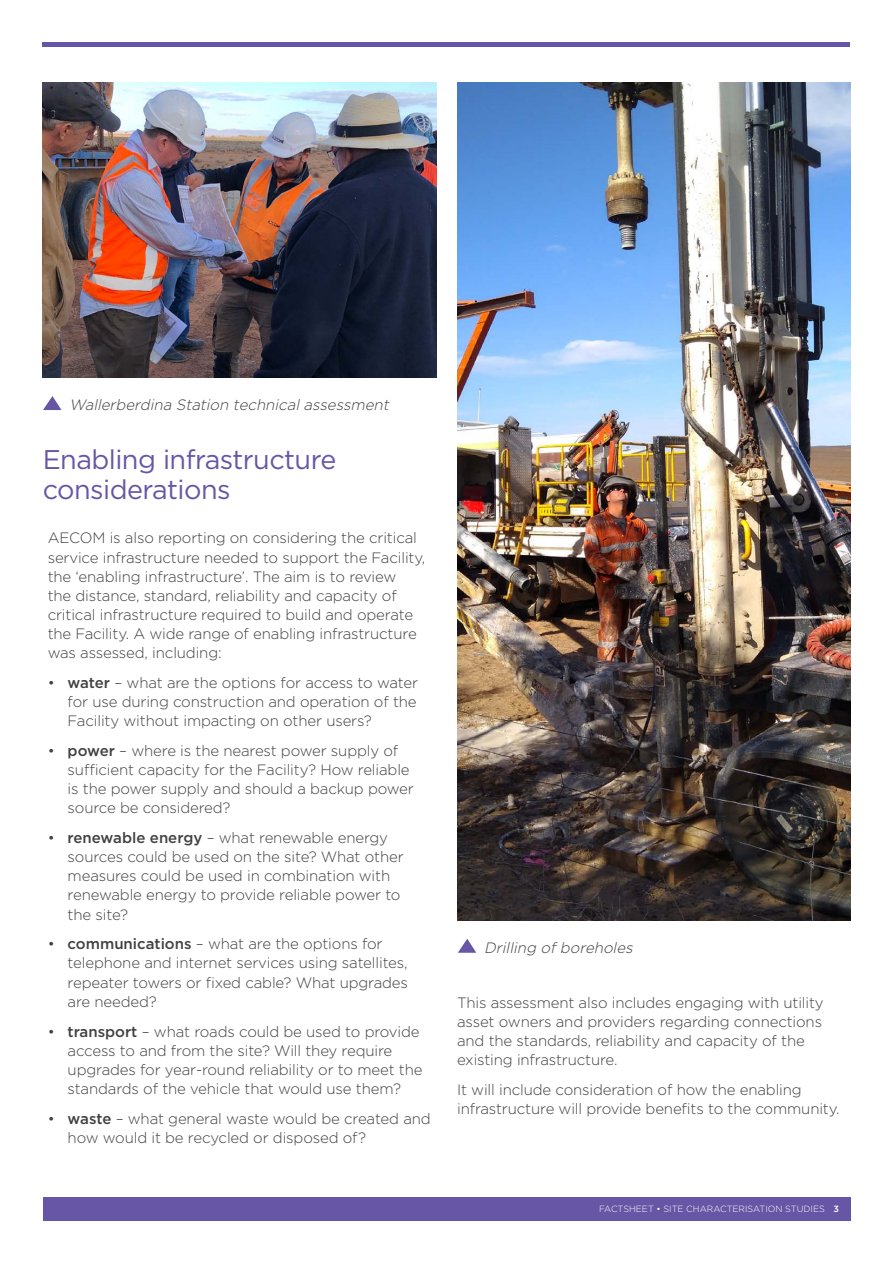
<style>
.page{position:relative;width:893px;height:1263px;background:#fff}
.page>*{position:absolute;margin:0;border:0;box-sizing:border-box;transform-origin:0 0}
.t1{font:27px/30px "Gotham";letter-spacing:-.02em;color:#6756a5}
.t2{font:300 15px/19.2px "Gotham";letter-spacing:-.01em;color:#414042}
.t3{font:italic 300 15px "Gotham";color:#414042}
.t4{font:300 9px "Gotham";color:#fff}
.s1{font-weight:500}
</style>
<div class="page">
<div style="left:43px;top:1197px;width:807px;height:23px;background:#6756a5"></div>
<hr style="left:43px;top:43px;width:807px;height:4px;background:#6756a5">
<img style="left:458px;top:82px;width:393px;height:838px">
<img style="left:43px;top:82px;width:393px;height:295px">
<svg style="left:458px;top:939px;width:18px;height:14px"></svg>
<svg style="left:43px;top:396px;width:18px;height:14px"></svg>
<p class="t3" style="left:69px;top:395px;width:325px">Wallerberdina Station technicalassessment</p>
<h1 class="t1" style="left:43px;top:444px;width:295px">Enabling infrastructure considerations</h1>
<p class="t2" style="left:48px;top:528px;width:379px">AECOM is also reporting on considering the critical service infrastructure needed to support the Facility, the ‘enabling infrastructure’. The aim is to review<br>the distance, standard, reliability and capacity of critical infrastructure required to build and operate the Facility. A wide range of enabling infrastructure was assessed, including:</p>
<p class="t2" style="left:68px;top:673px;width:352px;text-align:justify;text-indent:-20px">• <span class="s1">water</span> – what are the options for access to water for use during construction and operation of the Facility without impacting on other users?</p>
<p class="t2" style="left:68px;top:741px;width:348px;text-indent:-20px">• <span class="s1">power</span> – where is the nearest power supply of sufficient capacity for the Facility? How reliable is the power supply and should a backup power source be considered?</p>
<p class="t2" style="left:68px;top:828px;width:338px;text-indent:-20px">• <span class="s1">renewable energy</span> – what renewable energy sources could be used on the site? What other measures could be used in combination with renewable energy to provide reliable power to the site?</p>
<p class="t2" style="left:68px;top:934px;width:342px;text-indent:-20px">• <span class="s1">communications</span> – what are the options for telephone and internet services using satellites, repeater towers or fixed cable? What upgrades are needed?</p>
<p class="t2" style="left:68px;top:1021px;width:356px;text-indent:-20px">• <span class="s1">transport</span> – what roads could be used to provide access to and from the site? Will they require upgrades for year-round reliability or to meet the standards of the vehicle that would use them?</p>
<p class="t2" style="left:68px;top:1108px;width:365px;text-indent:-20px">• <span class="s1">waste</span> – what general waste would be created and how would it be recycled or disposed of?</p>
<p class="t3" style="left:484px;top:938px;width:154px">Drilling ofboreholes</p>
<p class="t2" style="left:457px;top:993px;width:368px">This assessment also includes engaging with utility asset owners and providers regarding connections and the standards, reliability and capacity of the existing infrastructure.</p>
<p class="t2" style="left:457px;top:1080px;width:384px">It will include consideration of how the enabling infrastructure will provide benefits to the community.</p>
<p class="t4" style="left:599px;top:1203px;width:242px">FACTSHEET • SITE CHARACTERISATION STUDIES <span class="s1">3</span></p>
</div>
